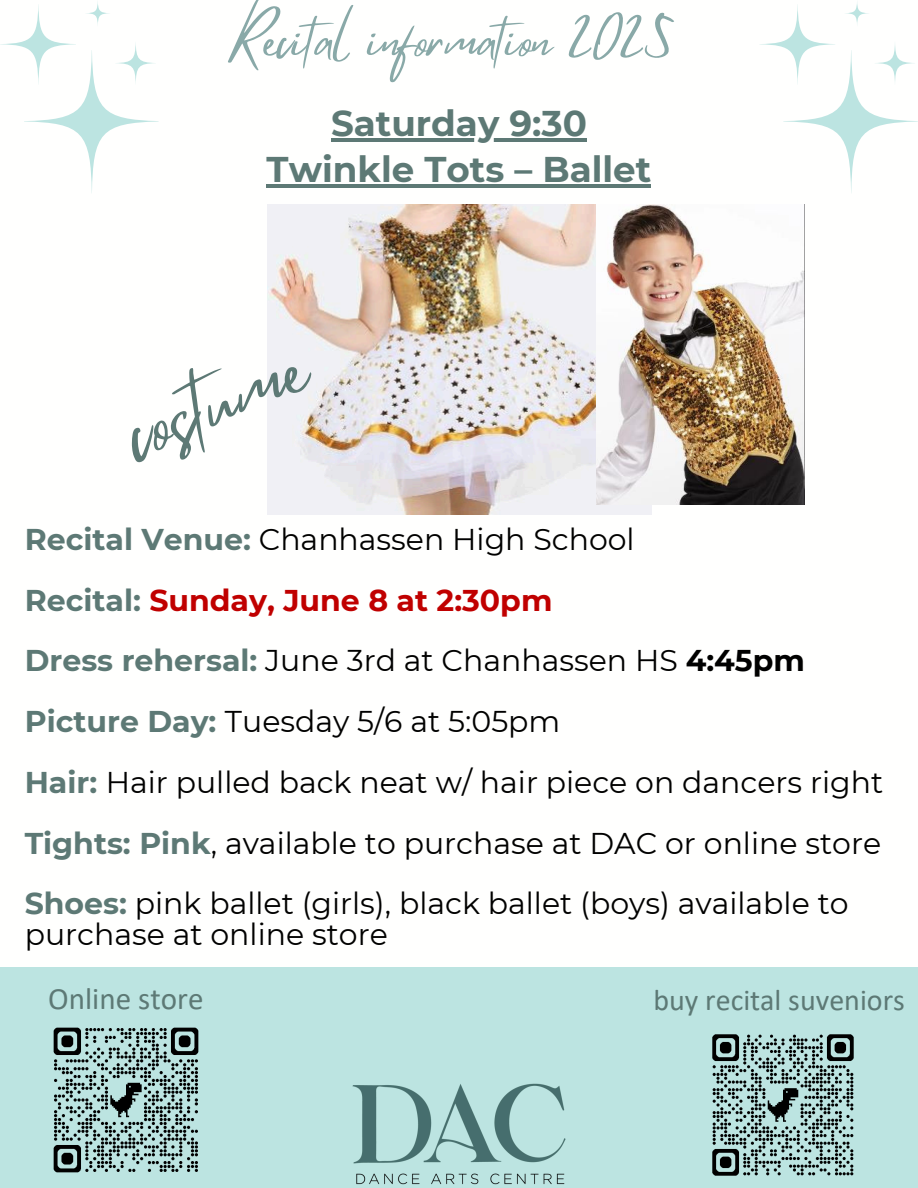
<style>
.page{position:relative;width:918px;height:1188px;background:#fff}
.page>*{position:absolute;margin:0;border:0;box-sizing:border-box;transform-origin:0 0}
.t1{font:79.05px "Mistrully";color:#5d7975}
.t2{font:50.25px "Mistrully";color:#89a9a8}
.t3{font:700 35.7px/46.2px "Montserrat";color:#5d7975;text-align:center}
.t4{font:31.05px "Calibri";color:#5d7975}
.t5{font:30px/30.3px "Montserrat";color:#000}
.t6{font:700 30px "Montserrat";color:#c00000}
.t7{font:30px "Calibri";color:#5d7975}
.s1{font-weight:700;color:#5d7975}
.s2{color:#5d7975}
.s3{font-weight:700}
</style>
<div class="page">
<svg style="left:0;top:2px;width:159px;height:191px"></svg>
<svg style="left:760px;top:2px;width:158px;height:191px"></svg>
<hr style="left:331px;top:138px;width:256px;height:3px;background:#5d7975">
<hr style="left:267px;top:184px;width:384px;height:3px;background:#5d7975">
<img style="left:267px;top:204px;width:384px;height:311px">
<img style="left:596px;top:204px;width:208px;height:300px">
<div style="left:0;top:967px;width:918px;height:221px;background:#bce4e1"></div>
<img style="left:352px;top:1083px;width:214px;height:102px">
<img style="left:53px;top:1027px;width:146px;height:146px">
<img style="left:712px;top:1034px;width:142px;height:142px">
<p class="t2" style="left:229px;top:0;width:446px">Recital information 2025</p>
<p class="t3" style="left:267px;top:100px;width:386px">Saturday 9:30<br>Twinkle Tots – Ballet</p>
<p class="t1" style="left:106px;top:376px;width:189px;rotate:-22deg">costume</p>
<p class="t5" style="left:25px;top:524px;width:611px"><span class="s1">Recital Venue:</span> Chanhassen High School</p>
<p class="t6" style="left:25px;top:582px;width:529px"><span class="s2">Recital:</span> Sunday, June 8 at 2:30pm</p>
<p class="t5" style="left:25px;top:645px;width:782px"><span class="s1">Dress rehersal:</span> June 3rd at Chanhassen HS <span class="s3">4:45pm</span></p>
<p class="t5" style="left:25px;top:706px;width:537px"><span class="s1">Picture Day:</span> Tuesday 5/6 at 5:05pm</p>
<h1 class="t5" style="left:25px;top:767px;width:860px"><span class="s1">Hair:</span> Hair pulled back neat w/ hair piece on dancers right</h1>
<p class="t5" style="left:25px;top:828px;width:858px"><span class="s1">Tights: Pink</span>, available to purchase at DAC or online store</p>
<h4 class="t5" style="left:25px;top:888px;width:825px"><span class="s1">Shoes:</span> pink ballet (girls), black ballet (boys) available to purchase at online store</h4>
<p class="t4" style="left:48px;top:986px;width:157px">Online store</p>
<p class="t7" style="left:653px;top:988px;width:253px">buy recital suveniors</p>
</div>
